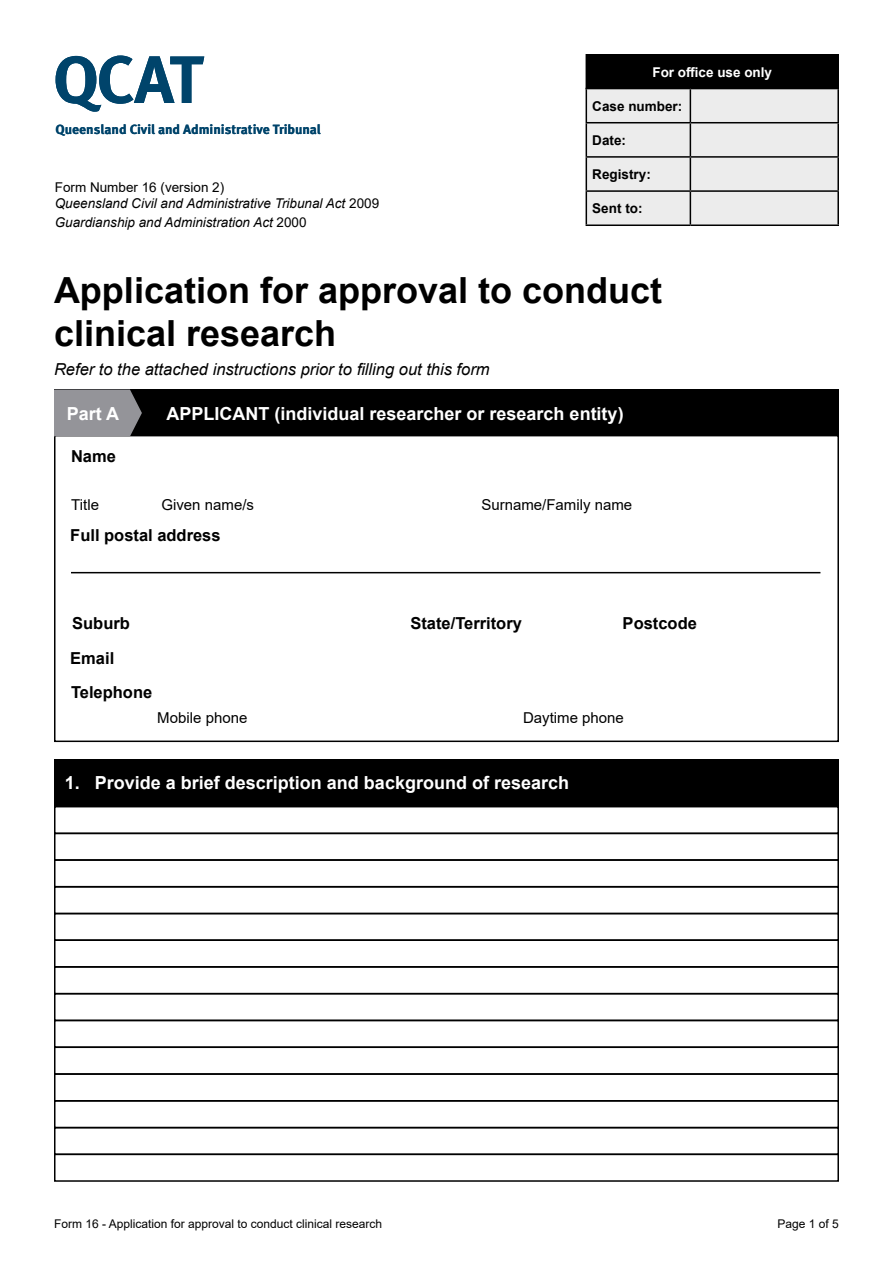
<style>
.page{position:relative;width:893px;height:1263px;background:#fff}
.page>*{position:absolute;margin:0;border:0;box-sizing:border-box;transform-origin:0 0}
.t1{font:700 36px/43.2px "Arial";color:#000}
.t2{font:700 18px "Arial";color:#fff}
.t3{font:700 16.5px "Arial";color:#000}
.t4{font:italic 16.5px "Arial";color:#000}
.t5{font:15px "Arial";color:#000}
.t6{font:italic 13.5px/16.2px "Arial";color:#000}
.t7{font:700 13.5px "Arial";color:#000}
.t8{font:700 13.5px "Arial";color:#fff}
.t9{font:700 13.35px "Meta OT";letter-spacing:-.005em;color:#00446b}
.t10{font:12px "Arial";color:#000}
.s1{font-style:normal}
</style>
<div class="page">
<svg style="left:56px;top:55px;width:148px;height:57px"></svg>
<div style="left:586px;top:55px;width:252px;height:34px;background:#000"></div>
<div style="left:586px;top:54px;width:253px;height:35px;border:2px solid #000"></div>
<div style="left:587px;top:89px;width:250px;height:135px;background:#ececec"></div>
<hr style="left:586px;top:88px;width:104px;height:1px;background:#000">
<hr style="left:586px;top:89px;width:1px;height:33px;background:#000">
<hr style="left:690px;top:88px;width:149px;height:1px;background:#000">
<hr style="left:690px;top:89px;width:1px;height:33px;background:#000">
<hr style="left:837px;top:89px;width:2px;height:33px;background:#000">
<hr style="left:586px;top:122px;width:104px;height:1px;background:#000">
<hr style="left:586px;top:123px;width:1px;height:33px;background:#000">
<hr style="left:690px;top:122px;width:149px;height:1px;background:#000">
<hr style="left:690px;top:123px;width:1px;height:33px;background:#000">
<hr style="left:837px;top:123px;width:2px;height:33px;background:#000">
<hr style="left:586px;top:156px;width:104px;height:2px;background:#000">
<hr style="left:586px;top:158px;width:1px;height:32px;background:#000">
<hr style="left:690px;top:156px;width:149px;height:2px;background:#000">
<hr style="left:690px;top:158px;width:1px;height:32px;background:#000">
<hr style="left:837px;top:158px;width:2px;height:32px;background:#000">
<hr style="left:586px;top:190px;width:104px;height:2px;background:#000">
<hr style="left:586px;top:192px;width:1px;height:32px;background:#000">
<hr style="left:690px;top:190px;width:149px;height:2px;background:#000">
<hr style="left:690px;top:192px;width:1px;height:32px;background:#000">
<hr style="left:837px;top:192px;width:2px;height:32px;background:#000">
<hr style="left:586px;top:224px;width:104px;height:2px;background:#000">
<hr style="left:690px;top:224px;width:149px;height:2px;background:#000">
<div style="left:54px;top:435px;width:785px;height:307px;border:2px solid #000"></div>
<div style="left:54px;top:759px;width:785px;height:47px;background:#000"></div>
<hr style="left:71px;top:572px;width:749px;height:1px;background:#000">
<div style="left:54px;top:806px;width:785px;height:28px;border:2px solid #000"></div>
<div style="left:54px;top:833px;width:785px;height:28px;border:2px solid #000"></div>
<div style="left:54px;top:859px;width:785px;height:28px;border:2px solid #000"></div>
<div style="left:54px;top:886px;width:785px;height:28px;border:2px solid #000"></div>
<div style="left:54px;top:913px;width:785px;height:28px;border:2px solid #000"></div>
<div style="left:54px;top:939px;width:785px;height:28px;border:2px solid #000"></div>
<div style="left:54px;top:966px;width:785px;height:28px;border:2px solid #000"></div>
<div style="left:54px;top:993px;width:785px;height:28px;border:2px solid #000"></div>
<div style="left:54px;top:1020px;width:785px;height:28px;border:2px solid #000"></div>
<div style="left:54px;top:1046px;width:785px;height:29px;border:2px solid #000"></div>
<div style="left:54px;top:1073px;width:785px;height:28px;border:2px solid #000"></div>
<div style="left:54px;top:1100px;width:785px;height:28px;border:2px solid #000"></div>
<div style="left:54px;top:1127px;width:785px;height:28px;border:2px solid #000"></div>
<div style="left:54px;top:1153px;width:785px;height:29px;border:2px solid #000"></div>
<div style="left:55px;top:389px;width:784px;height:47px;background:#000"></div>
<svg style="left:54px;top:389px;width:88px;height:47px;background:#88888c"></svg>
<p class="t9" style="left:56px;top:121px;width:267px">Queensland Civil and Administrative Tribunal</p>
<p class="t6" style="left:55px;top:179px;width:326px"><span class="s1">Form Number 16 (version 2)<br></span>Queensland Civil and Administrative Tribunal Act <span class="s1">2009</span></p>
<p class="t6" style="left:55px;top:214px;width:253px">Guardianship and Administration Act <span class="s1">2000</span></p>
<p class="t8" style="left:652px;top:62px;width:121px">For office use only</p>
<p class="t7" style="left:592px;top:96px;width:92px">Case number:</p>
<p class="t7" style="left:592px;top:130px;width:35px">Date:</p>
<p class="t7" style="left:592px;top:165px;width:60px">Registry:</p>
<p class="t7" style="left:592px;top:199px;width:52px">Sent to:</p>
<h1 class="t1" style="left:54px;top:269px;width:610px">Application for approval to conduct clinical research</h1>
<p class="t4" style="left:54px;top:359px;width:437px">Refer to the attached instructions prior to filling out this form</p>
<p class="t2" style="left:166px;top:400px;width:459px">APPLICANT (individual researcher or research entity)</p>
<p class="t2" style="left:69px;top:400px;width:201px">2. Health care provider</p>
<p class="t2" style="left:67px;top:400px;width:54px">Part A</p>
<p class="t3" style="left:71px;top:444px;width:46px">Name</p>
<p class="t5" style="left:71px;top:495px;width:29px">Title</p>
<p class="t5" style="left:161px;top:495px;width:94px">Given name/s</p>
<p class="t3" style="left:70px;top:524px;width:152px">Full postal address</p>
<p class="t5" style="left:481px;top:495px;width:152px">Surname/Family name</p>
<p class="t3" style="left:72px;top:612px;width:59px">Suburb</p>
<p class="t3" style="left:410px;top:612px;width:113px">State/Territory</p>
<p class="t3" style="left:623px;top:612px;width:76px">Postcode</p>
<p class="t3" style="left:70px;top:646px;width:46px">Email</p>
<p class="t3" style="left:71px;top:680px;width:83px">Telephone</p>
<p class="t5" style="left:157px;top:707px;width:92px">Mobile phone</p>
<p class="t5" style="left:523px;top:707px;width:102px">Daytime phone</p>
<p class="t2" style="left:65px;top:770px;width:506px">1. Provide a brief description and background of research</p>
<p class="t10" style="left:54px;top:1215px;width:330px">Form 16 - Application for approval to conduct clinical research</p>
<p class="t10" style="left:778px;top:1215px;width:63px">Page 1 of 5</p>
</div>
